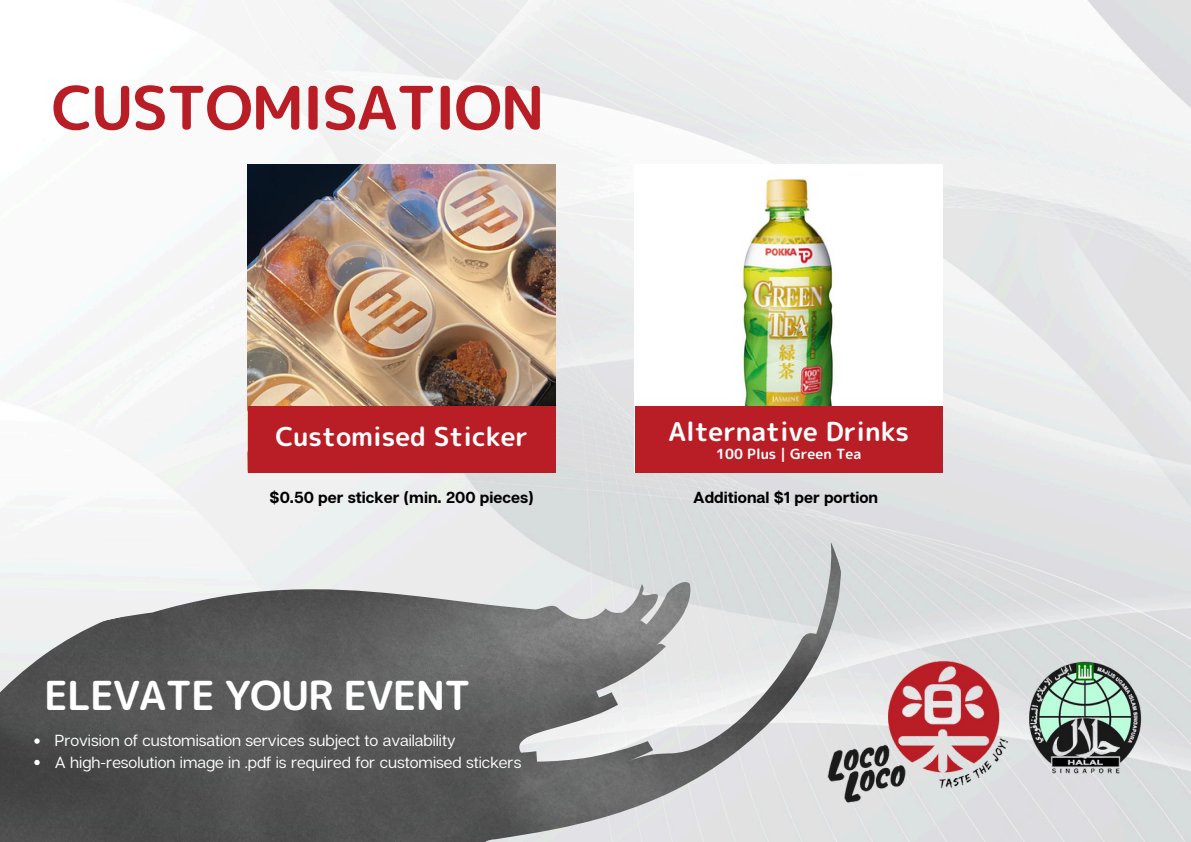
<style>
.page{position:relative;width:1191px;height:842px;background:#fff}
.page>*{position:absolute;margin:0;border:0;box-sizing:border-box;transform-origin:0 0}
.t1{font:60px "rounded mplus 1 p bold";letter-spacing:-.025em;color:#b91e26}
.t2{font:40px "rounded mplus 1 p bold";letter-spacing:-.025em;color:#fff}
.t3{font:26px "rounded mplus 1 p bold";color:#fff}
.t4{font:16px "Articulat CF";color:#fff}
.t5{font:700 16px "Articulat CF";color:#000}
.t6{font:14px "rounded mplus 1 p bold";color:#fff}
</style>
<div class="page">
<img style="left:0;top:0;width:1191px;height:841px">
<img style="left:248px;top:165px;width:308px;height:307px">
<img style="left:635px;top:165px;width:308px;height:241px">
<img style="left:0;top:570px;width:841px;height:271px">
<div style="left:248px;top:406px;width:307px;height:66px;background:#b91e26"></div>
<div style="left:635px;top:406px;width:308px;height:66px;background:#b91e26"></div>
<img style="left:1031px;top:647px;width:127px;height:137px">
<img style="left:815px;top:626px;width:216px;height:215px">
<svg style="left:34px;top:738px;width:6px;height:5px"></svg>
<svg style="left:34px;top:759px;width:6px;height:6px"></svg>
<p class="t1" style="left:51px;top:65px;width:495px">CUSTOMISATION</p>
<h3 class="t3" style="left:275px;top:417px;width:254px">Customised Sticker</h3>
<p class="t3" style="left:668px;top:412px;width:242px">Alternative Drinks</p>
<p class="t6" style="left:716px;top:444px;width:147px">100 Plus | Green Tea</p>
<h3 class="t5" style="left:270px;top:487px;width:266px">$0.50 per sticker (min. 200 pieces)</h3>
<p class="t5" style="left:693px;top:487px;width:187px">Additional $1 per portion</p>
<p class="t2" style="left:44px;top:667px;width:428px">ELEVATE YOUR EVENT</p>
<h4 class="t4" style="left:55px;top:730px;width:402px">Provision of customisation services subject to availability</h4>
<h2 class="t4" style="left:55px;top:752px;width:468px">A high-resolution image in .pdf is required for customised stickers</h2>
</div>
